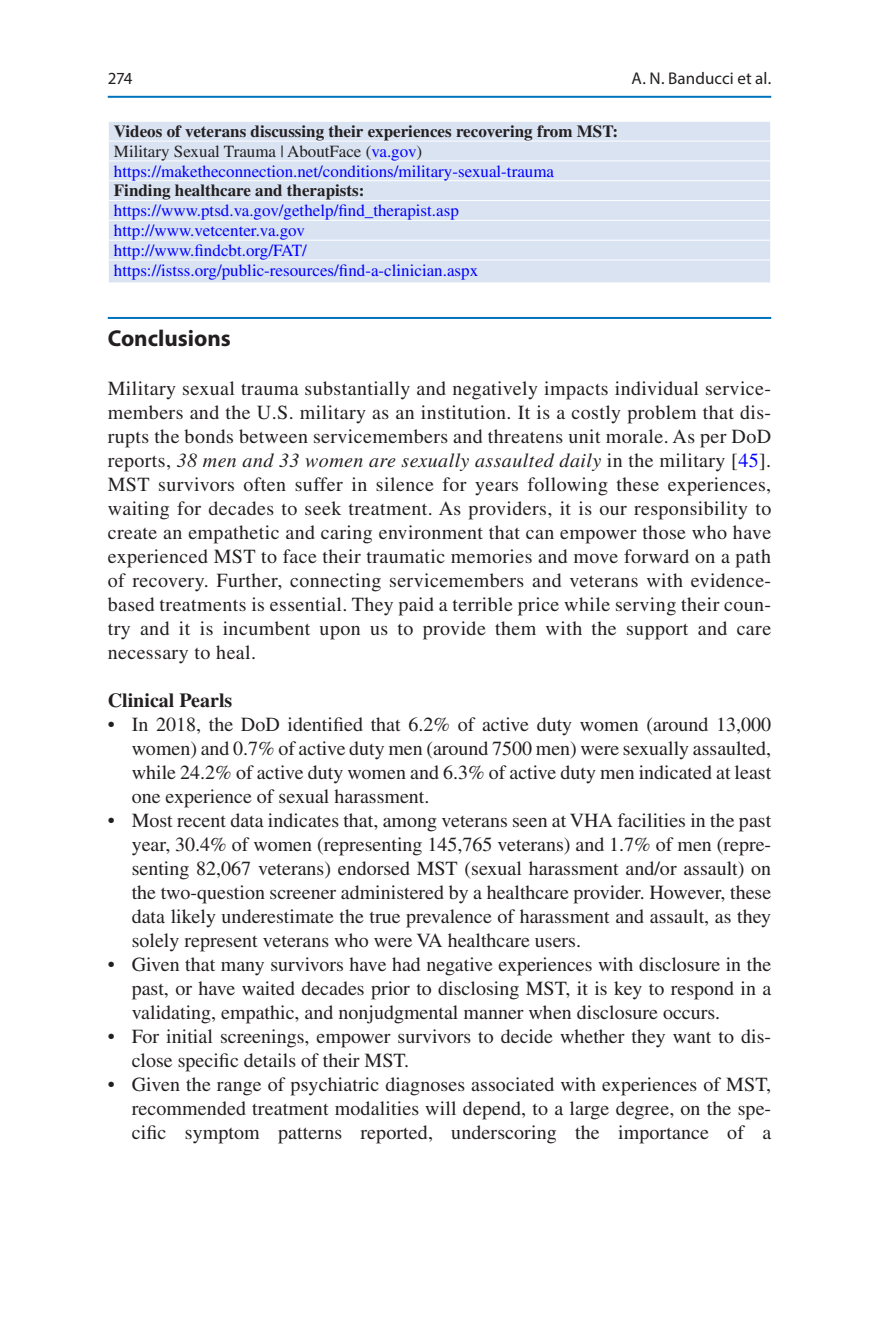
<style>
.page{position:relative;width:879px;height:1333px;background:#fff}
.page>*{position:absolute;margin:0;border:0;box-sizing:border-box;transform-origin:0 0}
._1_hd{font:700 23px "Myriad Pro";color:#231f20}
.Text_flush{font:20px/24px "Times LT Std";color:#231f20;text-align:justify}
.B_title_Overview{font:700 20px "Times LT Std";color:#231f20}
.T_Body{font:17px "Times LT Std";color:#00f}
.T_Body-2{font:700 17px "Times LT Std";color:#231f20}
.T_Body-3{font:17px "Times LT Std";color:#231f20}
.t1{font:17px "Myriad Pro";letter-spacing:.005em;color:#231f20}
.s1{color:#00f}
.s2{font-style:italic}
</style>
<div class="page">
<hr style="left:108px;top:317px;width:663px;height:2px;background:#0073bc">
<div style="left:109px;top:122px;width:661px;height:160px;background:#d9e3f2"></div>
<hr style="left:109px;top:141px;width:661px;height:1px;background:#fff">
<hr style="left:109px;top:160px;width:661px;height:1px;background:#fff">
<hr style="left:109px;top:180px;width:661px;height:1px;background:#fff">
<hr style="left:109px;top:200px;width:661px;height:1px;background:#fff">
<hr style="left:109px;top:220px;width:661px;height:1px;background:#fff">
<hr style="left:109px;top:240px;width:661px;height:1px;background:#fff">
<hr style="left:108px;top:259px;width:663px;height:1px;background:#fff">
<hr style="left:108px;top:96px;width:663px;height:2px;background:#0073bc">
<p class="t1" style="left:108px;top:68px;width:26px">274</p>
<p class="t1" style="left:631px;top:68px;width:141px">A. N. Banducci et al.</p>
<p class="T_Body-2" style="left:114px;top:121px;width:506px">Videos of veterans discussing their experiences recovering from MST:</p>
<p class="T_Body-3" style="left:114px;top:141px;width:310px">Military Sexual Trauma | AboutFace (<span class="s1">va.gov</span>)</p>
<p class="T_Body" style="left:114px;top:161px;width:442px">https://maketheconnection.net/conditions/military-sexual-trauma</p>
<p class="T_Body-2" style="left:114px;top:180px;width:252px">Finding healthcare and therapists:</p>
<p class="T_Body" style="left:114px;top:201px;width:346px">https://www.ptsd.va.gov/gethelp/find_therapist.asp</p>
<p class="T_Body" style="left:114px;top:221px;width:193px">http://www.vetcenter.va.gov</p>
<p class="T_Body" style="left:114px;top:241px;width:194px">http://www.findcbt.org/FAT/</p>
<p class="T_Body" style="left:114px;top:260px;width:366px">https://istss.org/public-resources/find-a-clinician.aspx</p>
<h2 class="_1_hd" style="left:108px;top:324px;width:125px">Conclusions</h2>
<p class="Text_flush" style="left:108px;top:375px;width:665px">Military sexual trauma substantially and negatively impacts individual service&shy;members and the U.S. military as an institution. It is a costly problem that dis&shy;rupts the bonds between servicemembers and threatens unit morale. As per DoD reports, <span class="s2">38 men and 33 women are sexually assaulted daily</span> in the military [<span class="s1">45</span>].<br>MST survivors often suffer in silence for years following these experiences, waiting for decades to seek treatment. As providers, it is our responsibility to create an empathetic and caring environment that can empower those who have experienced MST to face their traumatic memories and move forward on a path of recovery. Further, connecting servicemembers and veterans with evidence&shy;based treatments is essential. They paid a terrible price while serving their coun&shy;try and it is incumbent upon us to provide them with the support and care necessary to heal.</p>
<p class="B_title_Overview" style="left:108px;top:688px;width:126px">Clinical Pearls</p>
<p class="Text_flush" style="left:132px;top:711px;width:641px;text-indent:-24px">• In 2018, the DoD identified that 6.2% of active duty women (around 13,000 women) and 0.7% of active duty men (around 7500 men) were sexually assaulted, while 24.2% of active duty women and 6.3% of active duty men indicated at least one experience of sexual harassment.</p>
<p class="Text_flush" style="left:132px;top:807px;width:641px;text-indent:-24px">• Most recent data indicates that, among veterans seen at VHA facilities in the past year, 30.4% of women (representing 145,765 veterans) and 1.7% of men (repre&shy;senting 82,067 veterans) endorsed MST (sexual harassment and/or assault) on the two-question screener administered by a healthcare provider. However, these data likely underestimate the true prevalence of harassment and assault, as they solely represent veterans who were VA healthcare users.</p>
<p class="Text_flush" style="left:132px;top:951px;width:641px;text-indent:-24px">• Given that many survivors have had negative experiences with disclosure in the past, or have waited decades prior to disclosing MST, it is key to respond in a validating, empathic, and nonjudgmental manner when disclosure occurs.</p>
<p class="Text_flush" style="left:132px;top:1023px;width:641px;text-indent:-24px">• For initial screenings, empower survivors to decide whether they want to dis&shy;close specific details of their MST.</p>
<p class="Text_flush" style="left:132px;top:1071px;width:641px;text-indent:-24px">• Given the range of psychiatric diagnoses associated with experiences of MST, recommended treatment modalities will depend, to a large degree, on the spe&shy;cific symptom patterns reported, underscoring the importance of a</p>
</div>
